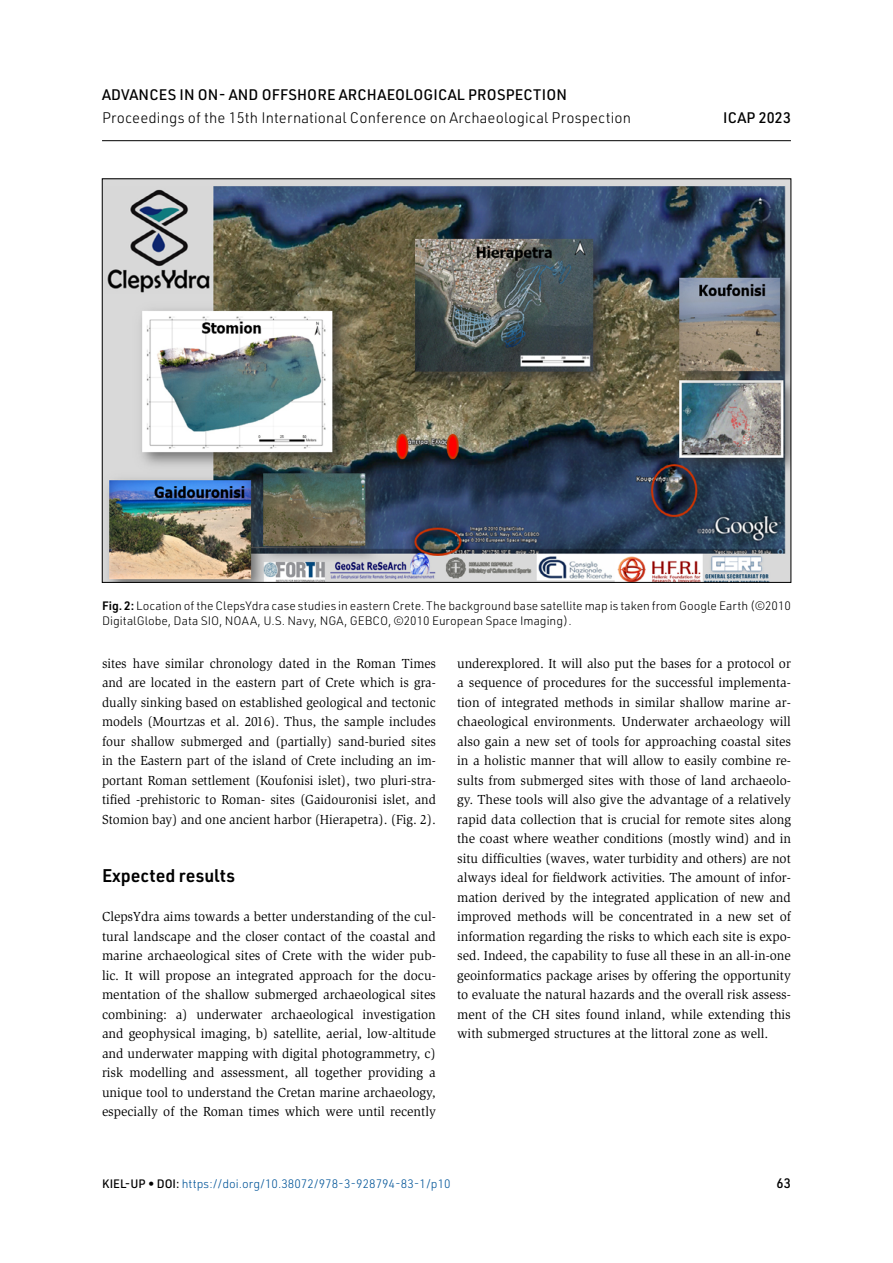
<style>
.page{position:relative;width:893px;height:1263px;background:#fff}
.page>*{position:absolute;margin:0;border:0;box-sizing:border-box;transform-origin:0 0}
.KUP_4__Kapitelübersc{font:600 18px "URWDIN";color:#000}
.t1{font:15px "URWDIN Light 4";letter-spacing:.01em;color:#000}
.t2{font:500 15px "URWDIN";letter-spacing:.01em;color:#000}
.KUP_6__Fließtext{font:13.5px/19.5px "Slimbach Std";color:#000;text-align:justify}
.KUP_6__Fließtext-2{font:13.5px/19.5px "Slimbach Std";color:#000;text-align:justify;scale:.96 1}
.t3{font:500 13.5px "URWDIN";color:#000}
.KUP_7__Bildunterschr{font:300 12px/14.4px "URWDIN";color:#000}
.t4{font:300 12px "URWDIN";color:#005498}
.s1{font-weight:600}
.s2{font-weight:500;color:#000}
</style>
<div class="page">
<hr style="left:102px;top:140px;width:689px;height:1px;background:#000">
<img style="left:104px;top:181px;width:685px;height:400px">
<p class="t2" style="left:102px;top:85px;width:466px">ADVANCES IN ON- AND OFFSHORE ARCHAEOLOGICAL PROSPECTION</p>
<p class="t1" style="left:102px;top:108px;width:531px">Proceedings of the 15th International Conference on Archaeological Prospection</p>
<p class="t2" style="left:723px;top:108px;width:69px">ICAP 2023</p>
<p class="KUP_7__Bildunterschr" style="left:102px;top:598px;width:690px"><span class="s1">Fig. 2:</span> Location of the ClepsYdra case studies in eastern Crete. The background base satellite map is taken from Google Earth (©2010<br>DigitalGlobe, Data SIO, NOAA, U.S. Navy, NGA, GEBCO, ©2010 European Space Imaging).</p>
<p class="KUP_6__Fließtext-2" style="left:102px;top:653px;width:349px">sites have similar chronology dated in the Roman Times and are located in the eastern part of Crete which is gra&shy;dually sinking based on established geological and tectonic models (Mourtzas et al. 2016). Thus, the sample includes four shallow submerged and (partially) sand-buried sites in the Eastern part of the island of Crete including an im&shy;portant Roman settlement (Koufonisi islet), two pluri-stra&shy;tified -prehistoric to Roman- sites (Gaidouronisi islet, and Stomion bay) and one ancient harbor (Hierapetra). (Fig. 2).</p>
<p class="KUP_4__Kapitelübersc" style="left:102px;top:863px;width:134px">Expected results</p>
<p class="KUP_6__Fließtext" style="left:102px;top:907px;width:335px">ClepsYdra aims towards a better understanding of the cul&shy;tural landscape and the closer contact of the coastal and marine archaeological sites of Crete with the wider pub&shy;lic. It will propose an integrated approach for the docu&shy;mentation of the shallow submerged archaeological sites combining: a) underwater archaeological investigation and geophysical imaging, b) satellite, aerial, low-altitude and underwater mapping with digital photogrammetry, c) risk modelling and assessment, all together providing a unique tool to understand the Cretan marine archaeology, especially of the Roman times which were until recently</p>
<p class="KUP_6__Fließtext" style="left:457px;top:653px;width:335px">underexplored. It will also put the bases for a protocol or a sequence of procedures for the successful implementa&shy;tion of integrated methods in similar shallow marine ar&shy;chaeological environments. Underwater archaeology will also gain a new set of tools for approaching coastal sites in a holistic manner that will allow to easily combine re&shy;sults from submerged sites with those of land archaeolo&shy;gy. These tools will also give the advantage of a relatively rapid data collection that is crucial for remote sites along the coast where weather conditions (mostly wind) and in situ difficulties (waves, water turbidity and others) are not always ideal for fieldwork activities. The amount of infor&shy;mation derived by the integrated application of new and improved methods will be concentrated in a new set of information regarding the risks to which each site is expo&shy;sed. Indeed, the capability to fuse all these in an all-in-one geoinformatics package arises by offering the opportunity to evaluate the natural hazards and the overall risk assess&shy;ment of the CH sites found inland, while extending this with submerged structures at the littoral zone as well.</p>
<p class="t4" style="left:102px;top:1175px;width:350px"><span class="s2">KIEL-UP • DOI:</span> https://doi.org/10.38072/978-3-928794-83-1/p10</p>
<p class="t3" style="left:777px;top:1174px;width:16px">63</p>
</div>
